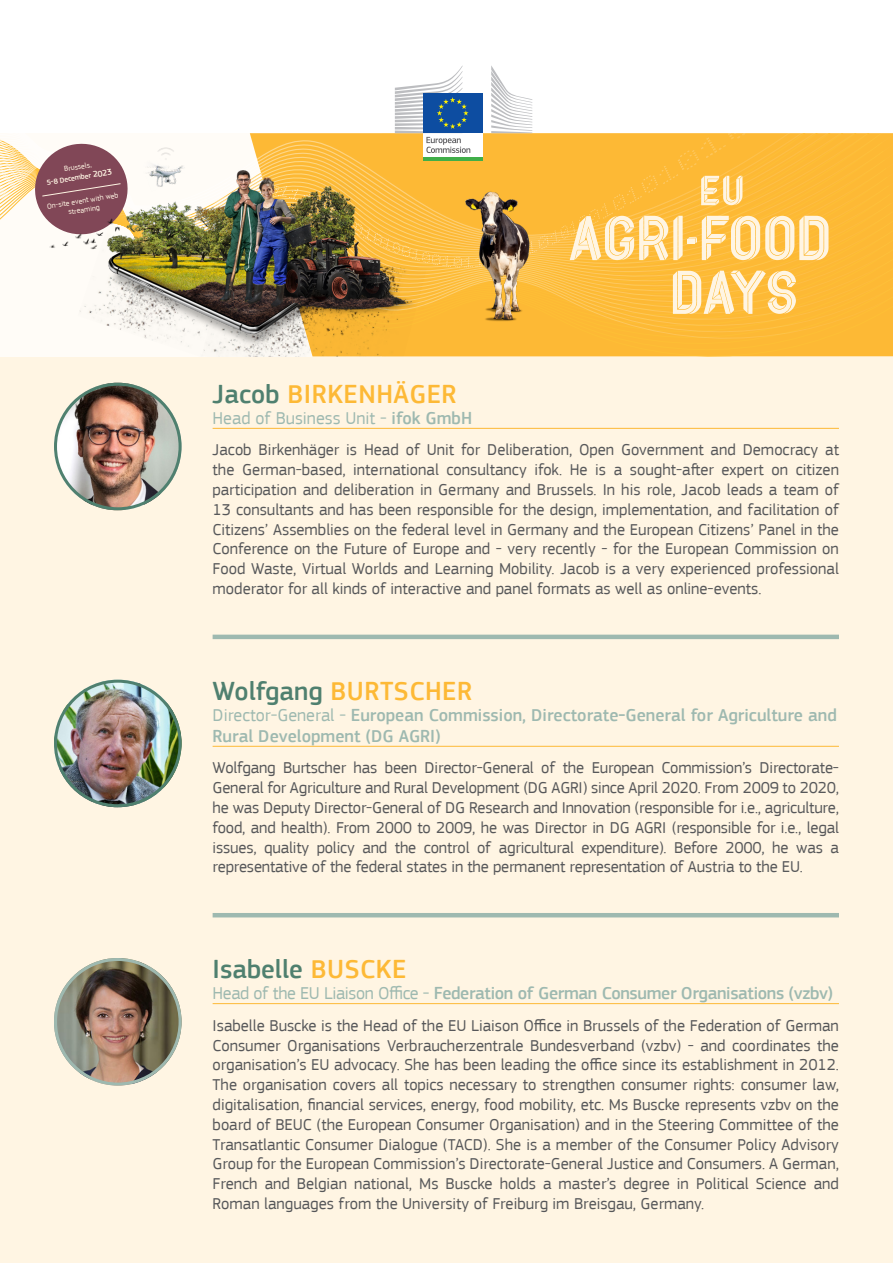
<style>
.page{position:relative;width:893px;height:1263px;background:#fff}
.page>*{position:absolute;margin:0;border:0;box-sizing:border-box;transform-origin:0 0}
.t1{font:500 27px "EC Square Sans Pro";letter-spacing:.02em;color:#fdb936}
.t2{font:500 27px "EC Square Sans Pro";color:#4f806f}
.t3{font:500 18px/21px "EC Square Sans Pro";color:#9eb9b0}
.t4{font:500 18px "EC Square Sans Pro";letter-spacing:-.02em;color:#9eb9b0}
.t5{font:18px "EC Square Sans Pro";color:#9eb9b0}
.t6{font:16.5px/19.8px "EC Square Sans Pro";color:#57585a;text-align:justify}
.t7{font:7.65px/9.1px "EC Square Sans Pro";color:#fff5e3;text-align:center}
.t8{font:500 7.65px/10.4px "EC Square Sans Pro";color:#fff5e3;text-align:center}
.s1{font-weight:400}
.s2{font-size:8.7px}
.s3{color:#4f806f}
.s4{font-weight:500}
.s5{color:#fdb936}
</style>
<div class="page">
<div style="left:0;top:133px;width:893px;height:1130px;background:#fff5e3"></div>
<svg style="left:0;top:149px;width:893px;height:207px;background:#fdcb68"></svg>
<div style="left:78px;top:252px;width:19px;height:104px;background:#fffcf7"></div>
<img style="left:97px;top:159px;width:328px;height:197px">
<img style="left:463px;top:314px;width:68px;height:7px">
<div style="left:155px;top:146px;width:20px;height:16px;background:#fffcf7"></div>
<img style="left:134px;top:148px;width:23px;height:50px">
<svg style="left:32px;top:140px;width:99px;height:98px;background:#a67c82"></svg>
<img style="left:48px;top:218px;width:75px;height:34px">
<img style="left:157px;top:65px;width:671px;height:249px">
<img style="left:54px;top:680px;width:128px;height:127px;border-radius:64px">
<div style="left:54px;top:680px;width:128px;height:127px;border:3px solid #4f806f;border-radius:50%"></div>
<hr style="left:213px;top:746px;width:626px;height:1px;background:#fdb936">
<hr style="left:213px;top:635px;width:626px;height:4px;background:#9eb9b0">
<img style="left:54px;top:958px;width:128px;height:127px;border-radius:64px">
<div style="left:54px;top:958px;width:128px;height:127px;border:3px solid #9eb9b0;border-radius:50%"></div>
<hr style="left:213px;top:1003px;width:626px;height:1px;background:#fdb936">
<hr style="left:213px;top:913px;width:626px;height:4px;background:#9eb9b0">
<img style="left:54px;top:383px;width:128px;height:127px;border-radius:64px">
<div style="left:54px;top:383px;width:128px;height:127px;border:3px solid #4f806f;border-radius:50%"></div>
<hr style="left:213px;top:428px;width:626px;height:1px;background:#fdb936">
<p class="t8" style="left:44px;top:167px;width:68px;rotate:-9deg"><span class="s1">Brussels,<br></span>5-8 December <span class="s2">2023</span></p>
<p class="t7" style="left:46px;top:202px;width:74px;rotate:-9deg">On-site event with web streaming</p>
<h1 class="t1" style="left:213px;top:378px;width:246px"><span class="s3">Jacob</span> BIRKENHÄGER</h1>
<p class="t5" style="left:213px;top:407px;width:261px">Head of Business Unit - <span class="s4">ifok GmbH</span></p>
<p class="t6" style="left:213px;top:440px;width:628px">Jacob Birkenhäger is Head of Unit for Deliberation, Open Government and Democracy at the German-based, international consultancy ifok. He is a sought-after expert on citizen participation and deliberation in Germany and Brussels. In his role, Jacob leads a team of 13 consultants and has been responsible for the design, implementation, and facilitation of Citizens’ Assemblies on the federal level in Germany and the European Citizens’ Panel in the Conference on the Future of Europe and - very recently - for the European Commission on Food Waste, Virtual Worlds and Learning Mobility. Jacob is a very experienced professional moderator for all kinds of interactive and panel formats as well as online-events.</p>
<h1 class="t1" style="left:213px;top:675px;width:261px"><span class="s3">Wolfgang</span> BURTSCHER</h1>
<p class="t3" style="left:213px;top:705px;width:626px"><span class="s1">Director-General -</span> European Commission, Directorate-General for Agriculture and<br>Rural Development (DG AGRI)</p>
<p class="t6" style="left:213px;top:758px;width:628px">Wolfgang Burtscher has been Director-General of the European Commission’s Directorate-General for Agriculture and Rural Development (DG AGRI) since April 2020. From 2009 to 2020, he was Deputy Director-General of DG Research and Innovation (responsible for i.e., agriculture, food, and health). From 2000 to 2009, he was Director in DG AGRI (responsible for i.e., legal issues, quality policy and the control of agricultural expenditure). Before 2000, he was a representative of the federal states in the permanent representation of Austria to the EU.</p>
<h1 class="t2" style="left:213px;top:953px;width:195px">Isabelle <span class="s5">BUSCKE</span></h1>
<p class="t4" style="left:213px;top:983px;width:622px"><span class="s1">Head of the EU Liaison Office -</span> Federation of German Consumer Organisations (vzbv)</p>
<p class="t6" style="left:213px;top:1015px;width:628px">Isabelle Buscke is the Head of the EU Liaison Office in Brussels of the Federation of German Consumer Organisations Verbraucherzentrale Bundesverband (vzbv) - and coordinates the organisation’s EU advocacy. She has been leading the office since its establishment in 2012.<br>The organisation covers all topics necessary to strengthen consumer rights: consumer law, digitalisation, financial services, energy, food mobility, etc. Ms Buscke represents vzbv on the board of BEUC (the European Consumer Organisation) and in the Steering Committee of the Transatlantic Consumer Dialogue (TACD). She is a member of the Consumer Policy Advisory Group for the European Commission’s Directorate-General Justice and Consumers. A German, French and Belgian national, Ms Buscke holds a master’s degree in Political Science and Roman languages from the University of Freiburg im Breisgau, Germany.</p>
</div>
